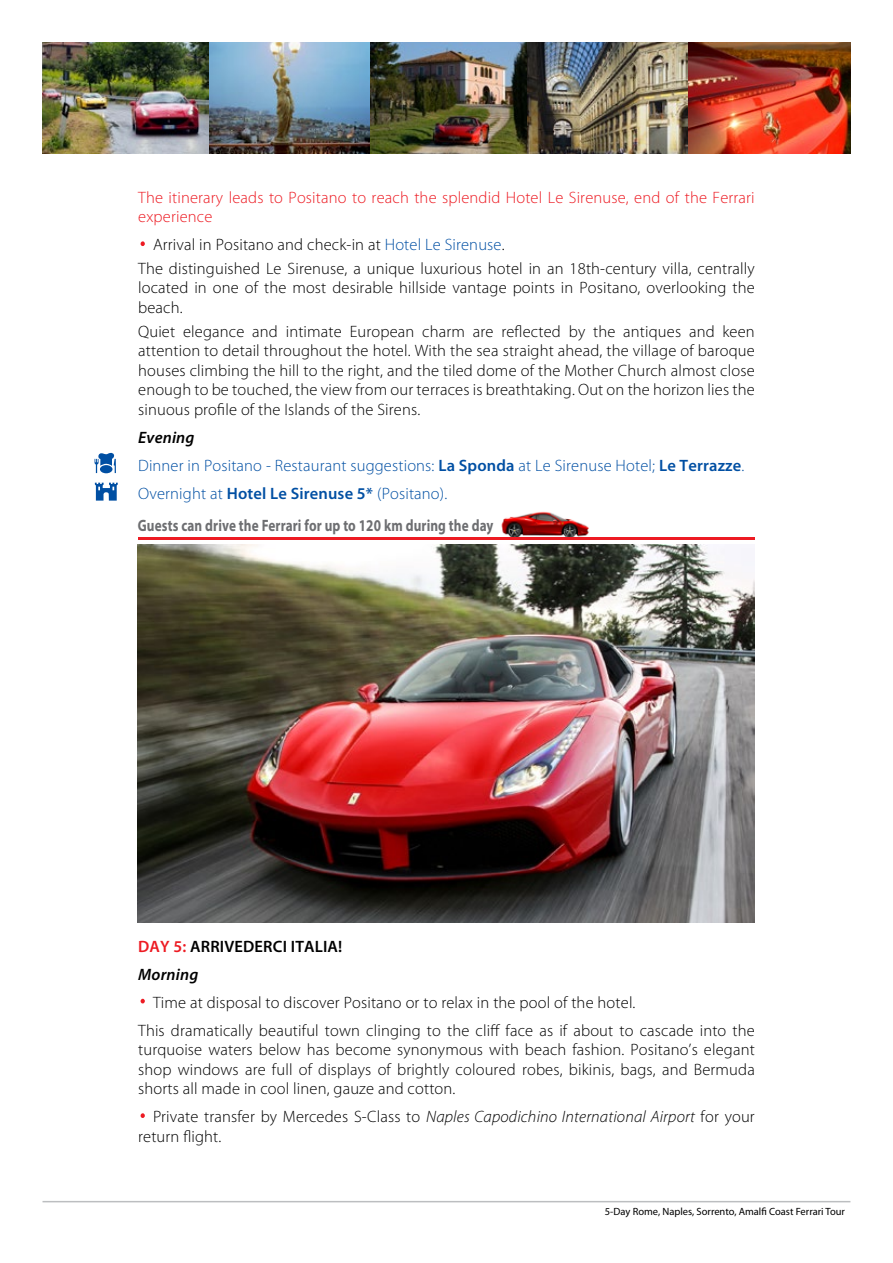
<style>
.page{position:relative;width:893px;height:1263px;background:#fff}
.page>*{position:absolute;margin:0;border:0;box-sizing:border-box;transform-origin:0 0}
.t1{font:300 52.5px "Myriad Pro";color:#ed1b23}
.t2{font:300 16.5px/19.5px "Myriad Pro";letter-spacing:.01em;color:#000}
.t3{font:300 16.5px/28px "Myriad Pro";letter-spacing:.01em;color:#004fa3}
.t4{font:300 16.5px/19.5px "Myriad Pro";letter-spacing:.01em;color:#ed1b23}
.t5{font:700 16.5px "Myriad Pro";letter-spacing:.01em;color:#6d6e71;scale:.8 1}
.t6{font:600 16.5px/28px "Myriad Pro";letter-spacing:.01em;color:#000}
.t7{font:10.5px "Myriad Pro";color:#000}
.s1{color:#004fa3}
.s2{font-weight:600;font-style:italic;color:#000}
.s3{font-weight:600}
.s4{color:#ed1b23}
.s5{font-style:italic}
</style>
<div class="page">
<hr style="left:43px;top:1201px;width:807px;height:1px;background:#bcbec0">
<img style="left:370px;top:43px;width:157px;height:110px">
<img style="left:687px;top:43px;width:163px;height:110px">
<img style="left:138px;top:544px;width:617px;height:379px">
<img style="left:527px;top:43px;width:160px;height:110px">
<img style="left:208px;top:43px;width:162px;height:110px">
<img style="left:501px;top:511px;width:88px;height:26px">
<hr style="left:138px;top:537px;width:616px;height:2px;background:#ed1b23">
<svg style="left:95px;top:453px;width:21px;height:20px"></svg>
<svg style="left:95px;top:483px;width:23px;height:18px"></svg>
<img style="left:43px;top:43px;width:165px;height:110px">
<p class="t4" style="left:138px;top:188px;width:618px">The itinerary leads to Positano to reach the splendid Hotel Le Sirenuse, end of the Ferrari experience</p>
<h1 class="t1" style="left:138px;top:211px;width:11px">·</h1>
<p class="t2" style="left:138px;top:233px;width:618px;line-height:23.7px;text-indent:15px">Arrival in Positano and check-in at <span class="s1">Hotel Le Sirenuse</span>.<br>The distinguished Le Sirenuse, a unique luxurious hotel in an 18th-century villa, centrally</p>
<p class="t2" style="left:138px;top:278px;width:618px">located in one of the most desirable hillside vantage points in Positano, overlooking the beach.</p>
<p class="t2" style="left:138px;top:322px;width:618px;text-align:justify">Quiet elegance and intimate European charm are reflected by the antiques and keen attention to detail throughout the hotel. With the sea straight ahead, the village of baroque houses climbing the hill to the right, and the tiled dome of the Mother Church almost close enough to be touched, the view from our terraces is breathtaking. Out on the horizon lies the sinuous profile of the Islands of the Sirens.</p>
<p class="t3" style="left:138px;top:423px;width:608px"><span class="s2">Evening<br></span>Dinner in Positano - Restaurant suggestions: <span class="s3">La Sponda</span> at Le Sirenuse Hotel; <span class="s3">Le Terrazze</span>.<br>Overnight at <span class="s3">Hotel Le Sirenuse 5*</span> (Positano).</p>
<p class="t5" style="left:138px;top:516px;width:446px">Guests can drive the Ferrari for up to 120 km during the day</p>
<p class="t6" style="left:138px;top:932px;width:206px"><span class="s4">DAY 5:</span> ARRIVEDERCI ITALIA!<br><span class="s5">Morning</span></p>
<h1 class="t1" style="left:138px;top:969px;width:11px">·</h1>
<p class="t2" style="left:138px;top:988px;width:618px;line-height:28px;text-indent:15px">Time at disposal to discover Positano or to relax in the pool of the hotel.<br>This dramatically beautiful town clinging to the cliff face as if about to cascade into the</p>
<p class="t2" style="left:138px;top:1040px;width:618px;text-align:justify">turquoise waters below has become synonymous with beach fashion. Positano’s elegant shop windows are full of displays of brightly coloured robes, bikinis, bags, and Bermuda shorts all made in cool linen, gauze and cotton.</p>
<h1 class="t1" style="left:138px;top:1083px;width:11px">·</h1>
<p class="t2" style="left:138px;top:1107px;width:618px;text-indent:15px">Private transfer by Mercedes S-Class to <span class="s5">Naples Capodichino International Airport</span> for your return flight.</p>
<p class="t7" style="left:605px;top:1205px;width:242px">5-Day Rome, Naples, Sorrento, Amalfi Coast Ferrari Tour</p>
</div>
